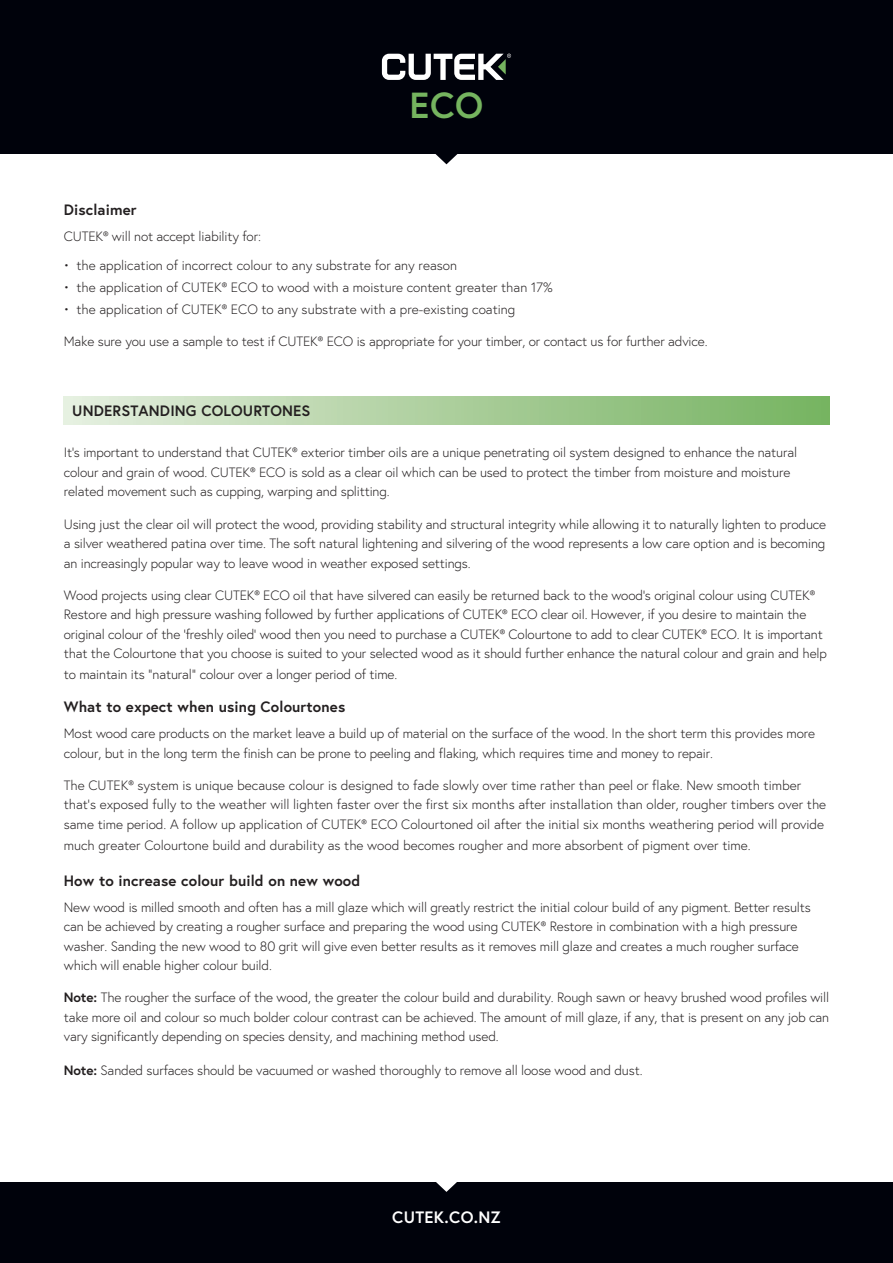
<style>
.page{position:relative;width:893px;height:1263px;background:#fff}
.page>*{position:absolute;margin:0;border:0;box-sizing:border-box;transform-origin:0 0}
.t1{font:700 36.3px "Europa";color:#75b45f}
.t2{font:700 16.5px "Europa";letter-spacing:.02em;color:#fff}
.t3{font:700 15px "Europa";letter-spacing:.01em;color:#231f20}
.t4{font:300 13.5px/19.5px "Europa";letter-spacing:-.01em;color:#231f20}
.s1{font-weight:700}
</style>
<div class="page">
<div style="left:0;top:1182px;width:893px;height:81px;background:#00020b"></div>
<svg style="left:436px;top:1182px;width:21px;height:10px"></svg>
<div style="left:0;top:0;width:893px;height:153px;background:#00020b"></div>
<svg style="left:434px;top:153px;width:25px;height:11px"></svg>
<svg style="left:382px;top:54px;width:129px;height:26px"></svg>
<div style="left:64px;top:396px;width:765px;height:29px;background:linear-gradient(to right,#e5eede,#75b25f)"></div>
<h1 class="t1" style="left:410px;top:82px;width:75px">ECO</h1>
<p class="t3" style="left:64px;top:200px;width:74px">Disclaimer</p>
<p class="t4" style="left:64px;top:226px;width:199px">CUTEK® will not accept liability for:</p>
<p class="t4" style="left:64px;top:255px;width:395px">• the application of incorrect colour to any substrate for any reason</p>
<p class="t4" style="left:64px;top:277px;width:490px">• the application of CUTEK® ECO to wood with a moisture content greater than 17%</p>
<p class="t4" style="left:64px;top:300px;width:453px">• the application of CUTEK® ECO to any substrate with a pre-existing coating</p>
<p class="t4" style="left:64px;top:331px;width:645px">Make sure you use a sample to test if CUTEK® ECO is appropriate for your timber, or contact us for further advice.</p>
<p class="t3" style="left:72px;top:401px;width:240px">UNDERSTANDING COLOURTONES</p>
<p class="t4" style="left:64px;top:443px;width:735px">It’s important to understand that CUTEK® exterior timber oils are a unique penetrating oil system designed to enhance the natural colour and grain of wood. CUTEK® ECO is sold as a clear oil which can be used to protect the timber from moisture and moisture related movement such as cupping, warping and splitting.</p>
<p class="t4" style="left:64px;top:514px;width:764px;text-align:justify">Using just the clear oil will protect the wood, providing stability and structural integrity while allowing it to naturally lighten to produce a silver weathered patina over time. The soft natural lightening and silvering of the wood represents a low care option and is becoming an increasingly popular way to leave wood in weather exposed settings.</p>
<p class="t4" style="left:64px;top:585px;width:765px">Wood projects using clear CUTEK® ECO oil that have silvered can easily be returned back to the wood’s original colour using CUTEK® Restore and high pressure washing followed by further applications of CUTEK® ECO clear oil. However, if you desire to maintain the original colour of the ‘freshly oiled’ wood then you need to purchase a CUTEK® Colourtone to add to clear CUTEK® ECO. It is important that the Colourtone that you choose is suited to your selected wood as it should further enhance the natural colour and grain and help</p>
<p class="t4" style="left:64px;top:665px;width:335px">to maintain its “natural” colour over a longer period of time.</p>
<p class="t3" style="left:64px;top:697px;width:283px">What to expect when using Colourtones</p>
<p class="t4" style="left:64px;top:724px;width:753px">Most wood care products on the market leave a build up of material on the surface of the wood. In the short term this provides more colour, but in the long term the finish can be prone to peeling and flaking, which requires time and money to repair.</p>
<p class="t4" style="left:64px;top:775px;width:764px">The CUTEK® system is unique because colour is designed to fade slowly over time rather than peel or flake. New smooth timber that’s exposed fully to the weather will lighten faster over the first six months after installation than older, rougher timbers over the same time period. A follow up application of CUTEK® ECO Colourtoned oil after the initial six months weathering period will provide</p>
<p class="t4" style="left:64px;top:835px;width:688px">much greater Colourtone build and durability as the wood becomes rougher and more absorbent of pigment over time.</p>
<p class="t3" style="left:64px;top:871px;width:298px">How to increase colour build on new wood</p>
<p class="t4" style="left:64px;top:897px;width:748px">New wood is milled smooth and often has a mill glaze which will greatly restrict the initial colour build of any pigment. Better results can be achieved by creating a rougher surface and preparing the wood using CUTEK® Restore in combination with a high pressure washer. Sanding the new wood to 80 grit will give even better results as it removes mill glaze and creates a much rougher surface which will enable higher colour build.</p>
<p class="t4" style="left:64px;top:988px;width:767px;text-align:justify"><span class="s1">Note:</span> The rougher the surface of the wood, the greater the colour build and durability. Rough sawn or heavy brushed wood profiles will take more oil and colour so much bolder colour contrast can be achieved. The amount of mill glaze, if any, that is present on any job can vary significantly depending on species density, and machining method used.</p>
<p class="t4" style="left:64px;top:1061px;width:580px"><span class="s1">Note:</span> Sanded surfaces should be vacuumed or washed thoroughly to remove all loose wood and dust.</p>
<p class="t2" style="left:392px;top:1207px;width:110px">CUTEK.CO.NZ</p>
</div>
